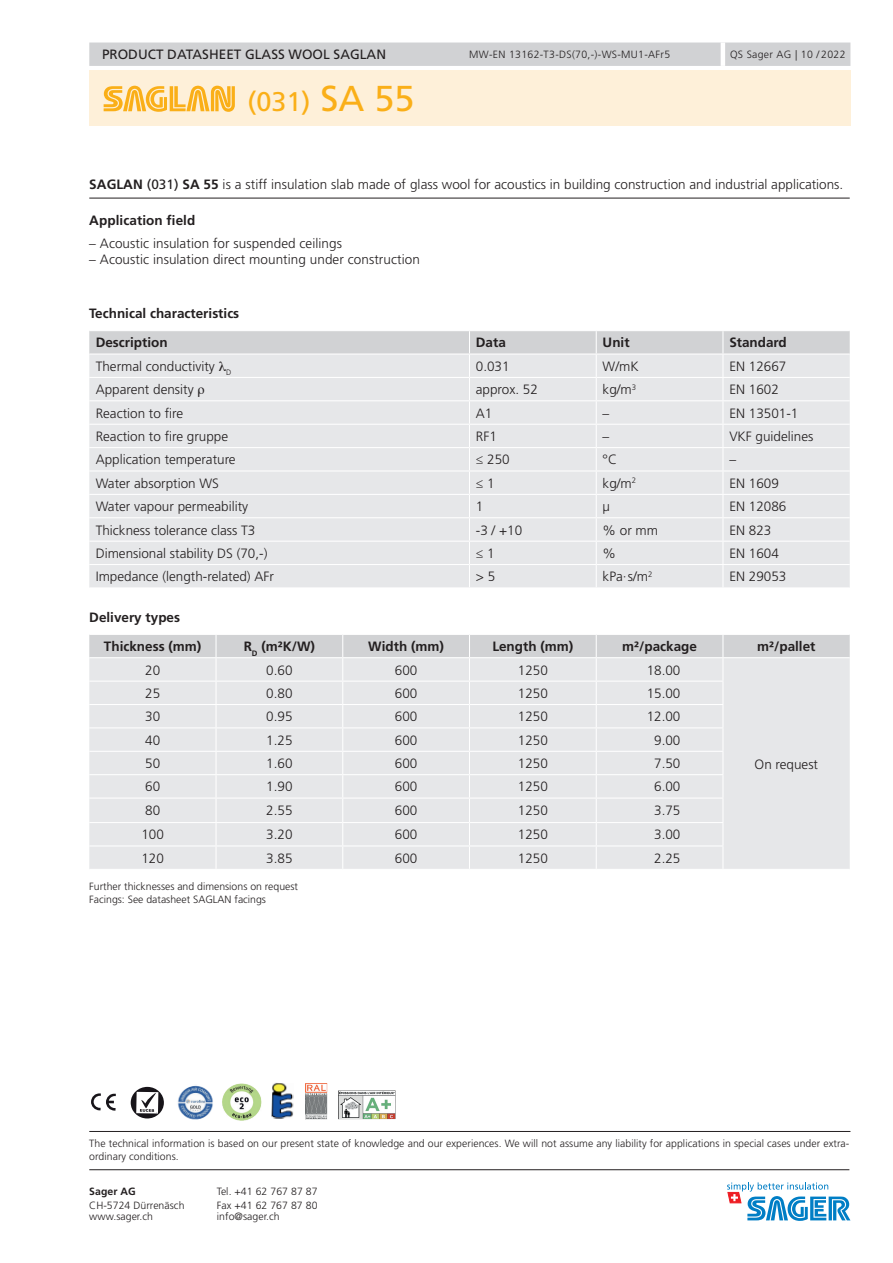
<style>
.page{position:relative;width:893px;height:1263px;background:#fff}
.page>*{position:absolute;margin:0;border:0;box-sizing:border-box;transform-origin:0 0}
.t1{font:27px "Frutiger LT Std";color:#faaf18}
.t2{font:300 13.5px "Frutiger LT Std";color:#231f20}
.t3{font:700 13.5px/29.5px "Frutiger LT Std";color:#231f20}
.t4{font:13.5px "Frutiger LT Std";color:#231f20}
.t5{font:300 10.5px/12.6px "Frutiger LT Std";letter-spacing:.005em;color:#231f20}
.t6{font:300 10.5px "Frutiger LT Std";letter-spacing:.03em;color:#231f20}
.t7{font:700 10.5px "Frutiger LT Std";letter-spacing:.005em;color:#231f20}
.s1{font-size:36px}
.s2{font-weight:700}
.s3{font-weight:400}
</style>
<div class="page">
<div style="left:89px;top:43px;width:761px;height:23px;background:#d1d2d4"></div>
<div style="left:89px;top:70px;width:761px;height:56px;background:#fef0d9"></div>
<hr style="left:721px;top:43px;width:4px;height:23px;background:#fff">
<svg style="left:104px;top:86px;width:131px;height:26px"></svg>
<svg style="left:727px;top:1182px;width:123px;height:39px"></svg>
<hr style="left:89px;top:1131px;width:761px;height:1px;background:#231f20">
<hr style="left:89px;top:1169px;width:760px;height:1px;background:#231f20">
<hr style="left:89px;top:198px;width:761px;height:1px;background:#231f20">
<svg style="left:89px;top:635px;width:761px;height:234px"></svg>
<img style="left:305px;top:1083px;width:22px;height:36px">
<img style="left:272px;top:1083px;width:22px;height:36px">
<svg style="left:91px;top:1093px;width:25px;height:17px"></svg>
<svg style="left:131px;top:1087px;width:33px;height:31px"></svg>
<img style="left:338px;top:1090px;width:57px;height:29px">
<img style="left:177px;top:1085px;width:36px;height:35px">
<img style="left:222px;top:1083px;width:40px;height:38px">
<svg style="left:89px;top:331px;width:761px;height:256px"></svg>
<p class="t4" style="left:102px;top:47px;width:286px">PRODUCT DATASHEET GLASS WOOL SAGLAN</p>
<p class="t6" style="left:469px;top:49px;width:202px">MW-EN 13162-T3-DS(70,-)-WS-MU1-AFr5</p>
<p class="t6" style="left:730px;top:49px;width:117px">QS Sager AG | 10 / 2022</p>
<h1 class="t1" style="left:248px;top:86px;width:169px">(031) <span class="s1">SA 55</span></h1>
<p class="t2" style="left:89px;top:176px;width:755px"><span class="s2">SAGLAN</span> <span class="s3">(031)</span> <span class="s2">SA 55</span> is a stiff insulation slab made of glass wool for acoustics in building construction and industrial applications.</p>
<p class="t3" style="left:89px;top:206px;width:108px">Application field</p>
<p class="t2" style="left:89px;top:236px;width:254px">– Acoustic insulation for suspended ceilings</p>
<p class="t2" style="left:89px;top:252px;width:332px">– Acoustic insulation direct mounting under construction</p>
<p class="t3" style="left:96px;top:298px;width:145px;text-indent:-6px">Technical characteristics<br>Description</p>
<p class="t3" style="left:476px;top:328px;width:32px">Data</p>
<p class="t3" style="left:603px;top:328px;width:28px">Unit</p>
<p class="t3" style="left:729px;top:328px;width:59px">Standard</p>
<p class="t2" style="left:96px;top:358px;width:137px">Thermal conductivity <sub>D</sub></p>
<p class="t2" style="left:476px;top:358px;width:35px">0.031</p>
<p class="t2" style="left:603px;top:358px;width:37px">W/mK</p>
<p class="t2" style="left:729px;top:358px;width:59px">EN 12667</p>
<p class="t2" style="left:96px;top:382px;width:100px">Apparent density</p>
<p class="t2" style="left:476px;top:382px;width:64px">approx. 52</p>
<p class="t2" style="left:603px;top:382px;width:35px">kg/m<sup>3</sup></p>
<p class="t2" style="left:729px;top:382px;width:51px">EN 1602</p>
<p class="t2" style="left:96px;top:405px;width:89px">Reaction to fire</p>
<p class="t2" style="left:476px;top:405px;width:18px">A1</p>
<p class="t2" style="left:603px;top:405px;width:8px">–</p>
<p class="t2" style="left:729px;top:405px;width:71px">EN 13501-1</p>
<p class="t2" style="left:96px;top:429px;width:134px">Reaction to fire gruppe</p>
<p class="t2" style="left:476px;top:429px;width:23px">RF1</p>
<p class="t2" style="left:603px;top:429px;width:8px">–</p>
<p class="t2" style="left:729px;top:429px;width:86px">VKF guidelines</p>
<p class="t2" style="left:96px;top:452px;width:142px">Application temperature</p>
<p class="t2" style="left:476px;top:452px;width:35px">≤ 250</p>
<p class="t2" style="left:603px;top:452px;width:16px">°C</p>
<p class="t2" style="left:729px;top:452px;width:8px">–</p>
<p class="t2" style="left:96px;top:475px;width:125px">Water absorption WS</p>
<p class="t2" style="left:476px;top:475px;width:20px">≤ 1</p>
<p class="t2" style="left:603px;top:475px;width:35px">kg/m<sup>2</sup></p>
<p class="t2" style="left:729px;top:475px;width:51px">EN 1609</p>
<p class="t2" style="left:96px;top:499px;width:154px">Water vapour permeability</p>
<p class="t2" style="left:476px;top:499px;width:9px">1</p>
<p class="t2" style="left:603px;top:499px;width:9px">µ</p>
<p class="t2" style="left:729px;top:499px;width:59px">EN 12086</p>
<p class="t2" style="left:96px;top:522px;width:161px">Thickness tolerance class T3</p>
<p class="t2" style="left:476px;top:522px;width:48px">-3 / +10</p>
<p class="t2" style="left:603px;top:522px;width:57px">% or mm</p>
<p class="t2" style="left:729px;top:522px;width:44px">EN 823</p>
<p class="t2" style="left:96px;top:546px;width:173px">Dimensional stability DS (70,-)</p>
<p class="t2" style="left:476px;top:546px;width:20px">≤ 1</p>
<p class="t2" style="left:603px;top:546px;width:15px">%</p>
<p class="t2" style="left:729px;top:546px;width:51px">EN 1604</p>
<p class="t2" style="left:96px;top:569px;width:180px">Impedance (length-related) AFr</p>
<p class="t2" style="left:476px;top:569px;width:21px">&gt; 5</p>
<p class="t2" style="left:603px;top:569px;width:51px">kPa·s/m<sup>2</sup></p>
<p class="t2" style="left:729px;top:569px;width:59px">EN 29053</p>
<p class="t3" style="left:104px;top:602px;width:99px;text-indent:-15px">Delivery types<br>Thickness (mm)</p>
<p class="t3" style="left:244px;top:632px;width:73px">R<sub>D</sub> (m²K/W)</p>
<p class="t3" style="left:368px;top:632px;width:77px">Width (mm)</p>
<p class="t3" style="left:492px;top:632px;width:82px">Length (mm)</p>
<p class="t3" style="left:622px;top:632px;width:76px">m²/package</p>
<p class="t3" style="left:757px;top:632px;width:60px">m²/pallet</p>
<p class="t2" style="left:145px;top:662px;width:17px">20</p>
<p class="t2" style="left:266px;top:662px;width:28px">0.60</p>
<p class="t2" style="left:395px;top:662px;width:24px">600</p>
<p class="t2" style="left:518px;top:662px;width:32px">1250</p>
<p class="t2" style="left:647px;top:662px;width:35px">18.00</p>
<p class="t2" style="left:145px;top:686px;width:17px">25</p>
<p class="t2" style="left:266px;top:686px;width:28px">0.80</p>
<p class="t2" style="left:395px;top:686px;width:24px">600</p>
<p class="t2" style="left:518px;top:686px;width:32px">1250</p>
<p class="t2" style="left:647px;top:686px;width:35px">15.00</p>
<p class="t2" style="left:145px;top:709px;width:17px">30</p>
<p class="t2" style="left:266px;top:709px;width:28px">0.95</p>
<p class="t2" style="left:395px;top:709px;width:24px">600</p>
<p class="t2" style="left:518px;top:709px;width:32px">1250</p>
<p class="t2" style="left:647px;top:709px;width:35px">12.00</p>
<p class="t2" style="left:145px;top:732px;width:17px">40</p>
<p class="t2" style="left:266px;top:732px;width:28px">1.25</p>
<p class="t2" style="left:395px;top:732px;width:24px">600</p>
<p class="t2" style="left:518px;top:732px;width:32px">1250</p>
<p class="t2" style="left:654px;top:732px;width:28px">9.00</p>
<p class="t2" style="left:145px;top:756px;width:17px">50</p>
<p class="t2" style="left:266px;top:756px;width:28px">1.60</p>
<p class="t2" style="left:395px;top:756px;width:24px">600</p>
<p class="t2" style="left:518px;top:756px;width:32px">1250</p>
<p class="t2" style="left:654px;top:756px;width:28px">7.50</p>
<p class="t2" style="left:145px;top:779px;width:17px">60</p>
<p class="t2" style="left:266px;top:779px;width:28px">1.90</p>
<p class="t2" style="left:395px;top:779px;width:24px">600</p>
<p class="t2" style="left:518px;top:779px;width:32px">1250</p>
<p class="t2" style="left:654px;top:779px;width:28px">6.00</p>
<p class="t2" style="left:145px;top:803px;width:17px">80</p>
<p class="t2" style="left:266px;top:803px;width:28px">2.55</p>
<p class="t2" style="left:395px;top:803px;width:24px">600</p>
<p class="t2" style="left:518px;top:803px;width:32px">1250</p>
<p class="t2" style="left:654px;top:803px;width:28px">3.75</p>
<p class="t2" style="left:141px;top:827px;width:24px">100</p>
<p class="t2" style="left:266px;top:827px;width:28px">3.20</p>
<p class="t2" style="left:395px;top:827px;width:24px">600</p>
<p class="t2" style="left:518px;top:827px;width:32px">1250</p>
<p class="t2" style="left:654px;top:827px;width:28px">3.00</p>
<p class="t2" style="left:141px;top:850px;width:24px">120</p>
<p class="t2" style="left:266px;top:850px;width:28px">3.85</p>
<p class="t2" style="left:395px;top:850px;width:24px">600</p>
<p class="t2" style="left:518px;top:850px;width:32px">1250</p>
<p class="t2" style="left:654px;top:850px;width:28px">2.25</p>
<p class="t5" style="left:89px;top:880px;width:210px">Further thicknesses and dimensions on request<br>Facings: See datasheet SAGLAN facings</p>
<p class="t2" style="left:755px;top:756px;width:65px">On request</p>
<p class="t5" style="left:89px;top:1138px;width:761px">The technical information is based on our present state of knowledge and our experiences. We will not assume any liability for applications in special cases under extra&shy;ordinary conditions.</p>
<p class="t7" style="left:89px;top:1185px;width:48px">Sager AG</p>
<p class="t5" style="left:217px;top:1185px;width:102px">Tel. +41 62 767 87 87</p>
<p class="t5" style="left:89px;top:1199px;width:97px">CH-5724 Dürrenäsch</p>
<p class="t5" style="left:217px;top:1199px;width:102px">Fax +41 62 767 87 80</p>
<p class="t5" style="left:89px;top:1211px;width:65px">www.sager.ch</p>
<p class="t5" style="left:217px;top:1211px;width:64px">info@sager.ch</p>
</div>
